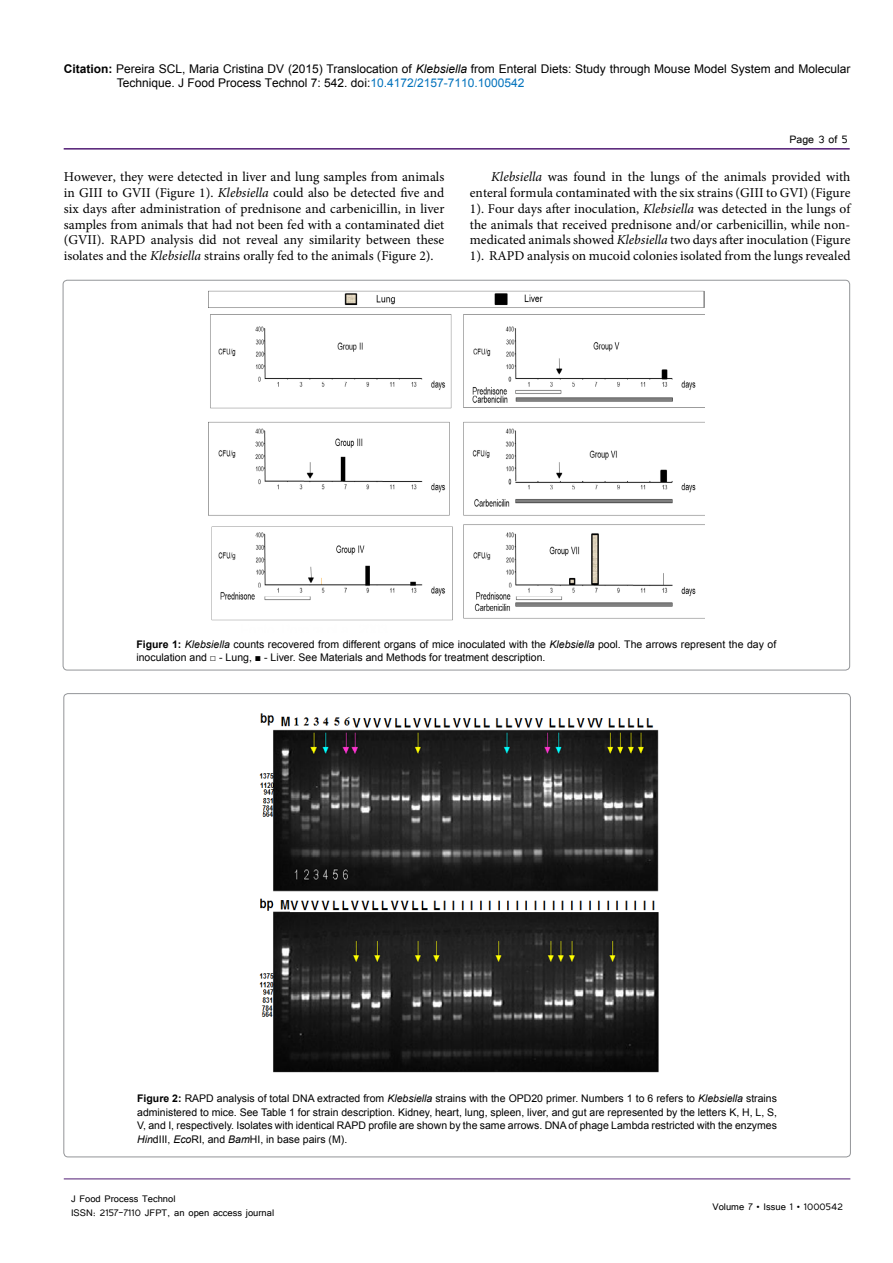
<style>
.page{position:relative;width:893px;height:1263px;background:#fff}
.page>*{position:absolute;margin:0;border:0;box-sizing:border-box;transform-origin:0 0}
.t1{font:13.5px/15.9px "Minion Pro";color:#000;text-align:justify}
.t2{font:13.5px "Tunga";color:#000}
.t3{font:12px/14.4px "Arial";color:#000}
.t4{font:12px/14.4px "Tunga";color:#000}
.t5{font:10.5px/13.5px "Arial";color:#000}
.s1{font-weight:700}
.s2{font-style:italic}
.s3{color:#0072bc}
</style>
<div class="page">
<hr style="left:64px;top:148px;width:786px;height:2px;background:#511c74">
<hr style="left:64px;top:1179px;width:786px;height:1px;background:#511c74">
<img style="left:208px;top:290px;width:496px;height:331px">
<img style="left:259px;top:713px;width:400px;height:360px">
<p class="t3" style="left:117px;top:61px;width:735px;text-indent:-53px"><span class="s1">Citation:</span> Pereira SCL, Maria Cristina DV (2015) Translocation of <span class="s2">Klebsiella</span> from Enteral Diets: Study through Mouse Model System and Molecular<br>Technique. J Food Process Technol 7: 542. doi:<span class="s3">10.4172/2157-7110.1000542</span></p>
<p class="t2" style="left:789px;top:131px;width:59px">Page 3 of 5</p>
<p class="t1" style="left:64px;top:169px;width:382px">However, they were detected in liver and lung samples from animals in GIII to GVII (Figure 1). <span class="s2">Klebsiella</span> could also be detected five and six days after administration of prednisone and carbenicillin, in liver samples from animals that had not been fed with a contaminated diet (GVII). RAPD analysis did not reveal any similarity between these isolates and the <span class="s2">Klebsiella</span> strains orally fed to the animals (Figure 2).</p>
<p class="t1" style="left:470px;top:169px;width:382px;text-indent:21px"><span class="s2">Klebsiella</span> was found in the lungs of the animals provided with enteral formula contaminated with the six strains (GIII to GVI) (Figure 1). Four days after inoculation, <span class="s2">Klebsiella</span> was detected in the lungs of the animals that received prednisone and/or carbenicillin, while non&shy;medicated animals showed <span class="s2">Klebsiella</span> two days after inoculation (Figure 1). RAPD analysis on mucoid colonies isolated from the lungs revealed</p>
<p class="t5" style="left:136px;top:638px;width:641px;line-height:12.6px"><span class="s1">Figure 1:</span> <span class="s2">Klebsiella</span> counts recovered from different organs of mice inoculated with the <span class="s2">Klebsiella</span> pool. The arrows represent the day of inoculation and □ - Lung, ■ - Liver. See Materials and Methods for treatment description.</p>
<p class="t5" style="left:137px;top:1092px;width:641px;text-align:justify"><span class="s1">Figure 2:</span> RAPD analysis of total DNA extracted from <span class="s2">Klebsiella</span> strains with the OPD20 primer. Numbers 1 to 6 refers to <span class="s2">Klebsiella</span> strains administered to mice. See Table 1 for strain description. Kidney, heart, lung, spleen, liver, and gut are represented by the letters K, H, L, S, V, and I, respectively. Isolates with identical RAPD profile are shown by the same arrows. DNA of phage Lambda restricted with the enzymes <span class="s2">Hin</span>dIII, <span class="s2">Eco</span>RI, and <span class="s2">Bam</span>HI, in base pairs (M).</p>
<p class="t4" style="left:71px;top:1190px;width:205px">J Food Process Technol<br>ISSN: 2157-7110 JFPT, an open access journal</p>
<p class="t4" style="left:712px;top:1199px;width:132px">Volume 7 • Issue 1 • 1000542</p>
</div>
